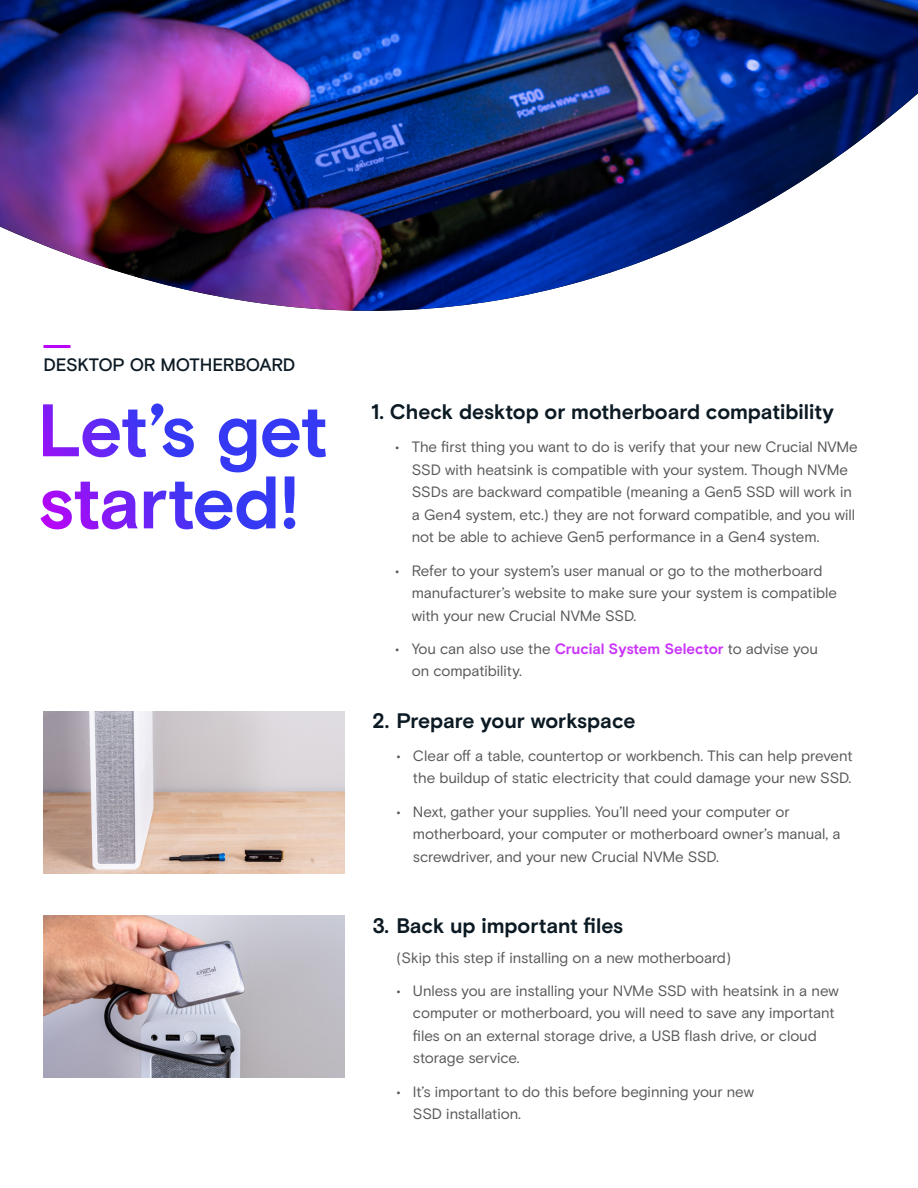
<style>
.page{position:relative;width:918px;height:1188px;background:#fff}
.page>*{position:absolute;margin:0;border:0;box-sizing:border-box;transform-origin:0 0}
.t1{font:700 21px "Micron Basis";color:#0c1a24}
.t2{font:500 18px "Micron Basis";letter-spacing:-.015em;color:#0c1a24}
.t3{font:15px/22.5px "Micron Basis";letter-spacing:-.005em;color:#57585a}
.s1{font-weight:700;color:#ca35f9}
</style>
<div class="page">
<img style="left:44px;top:712px;width:301px;height:162px">
<svg style="left:40px;top:446px;width:286px;height:83px"></svg>
<img style="left:44px;top:915px;width:301px;height:162px">
<svg style="left:43px;top:403px;width:283px;height:43px"></svg>
<img style="left:0;top:0;width:918px;height:348px">
<p class="t2" style="left:44px;top:354px;width:253px">DESKTOP OR MOTHERBOARD</p>
<h1 class="t1" style="left:371px;top:399px;width:464px">1. Check desktop or motherboard compatibility</h1>
<p class="t3" style="left:412px;top:436px;width:448px;text-indent:-16px">• The first thing you want to do is verify that your new Crucial NVMe SSD with heatsink is compatible with your system. Though NVMe SSDs are backward compatible (meaning a Gen5 SSD will work in a Gen4 system, etc.) they are not forward compatible, and you will not be able to achieve Gen5 performance in a Gen4 system.</p>
<p class="t3" style="left:412px;top:559px;width:427px;text-indent:-16px">• Refer to your system’s user manual or go to the motherboard manufacturer’s website to make sure your system is compatible with your new Crucial NVMe SSD.</p>
<p class="t3" style="left:412px;top:638px;width:408px;text-indent:-16px">• You can also use the <span class="s1">Crucial System Selector</span> to advise you on compatibility.</p>
<h1 class="t1" style="left:372px;top:708px;width:265px">2. Prepare your workspace</h1>
<p class="t3" style="left:396px;top:745px;width:458px;text-align:right">• Clear off a table, countertop or workbench. This can help prevent the buildup of static electricity that could damage your new SSD.</p>
<p class="t3" style="left:413px;top:800px;width:429px;text-indent:-16px">• Next, gather your supplies. You’ll need your computer or motherboard, your computer or motherboard owner’s manual, a screwdriver, and your new Crucial NVMe SSD.</p>
<h1 class="t1" style="left:372px;top:913px;width:252px">3. Back up important files</h1>
<p class="t3" style="left:396px;top:946px;width:336px">(Skip this step if installing on a new motherboard)</p>
<p class="t3" style="left:413px;top:980px;width:427px;text-indent:-16px">• Unless you are installing your NVMe SSD with heatsink in a new computer or motherboard, you will need to save any important files on an external storage drive, a USB flash drive, or cloud storage service.</p>
<p class="t3" style="left:413px;top:1081px;width:343px;text-indent:-16px">• It’s important to do this before beginning your new<br>SSD installation.</p>
</div>
